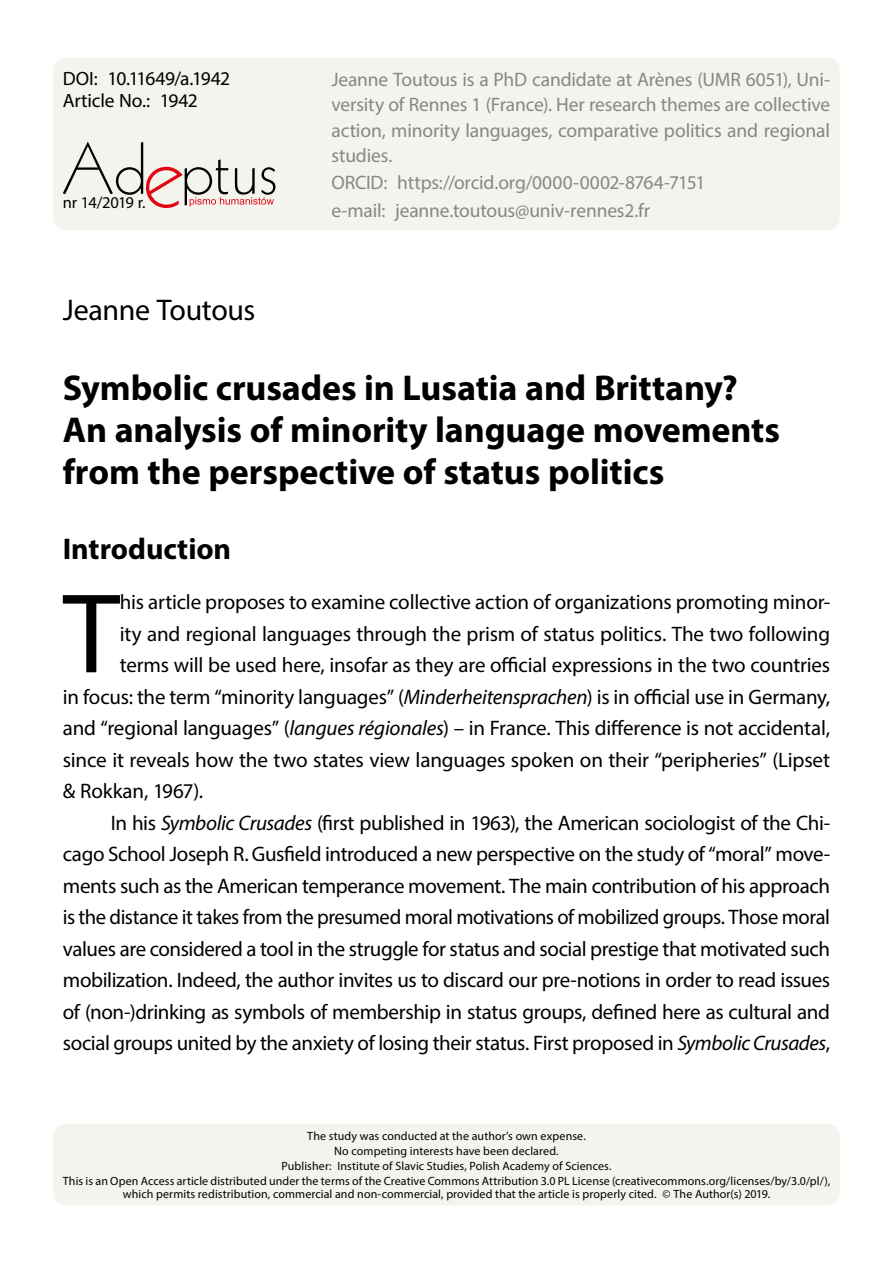
<style>
.page{position:relative;width:893px;height:1263px;background:#fff}
.page>*{position:absolute;margin:0;border:0;box-sizing:border-box;transform-origin:0 0}
.N_ormal_inicjał{font:114.45px "Myriad Pro";color:#000}
.Tytuł_artykułu{font:700 36px/42px "Myriad Pro";letter-spacing:-.005em;color:#000}
.Nazwisko{font:30px "Myriad Pro";letter-spacing:-.01em;color:#000}
.Tytuł_Rozdziału_1{font:700 30px "Myriad Pro";letter-spacing:-.005em;color:#000}
.norm{font:21px/31.5px "Myriad Pro";letter-spacing:-.02em;color:#000;text-align:justify}
.N_ormal_inicjał-2{font:21px "Myriad Pro";letter-spacing:-.01em;color:#000}
.informacje_o_autorze{font:19.5px/25.5px "Myriad Pro";letter-spacing:-.01em;color:#878783;text-align:justify}
.indeks_DOI{font:19.5px "Myriad Pro";color:#000}
.indeks_DOI-2{font:19.35px "Myriad Pro";letter-spacing:-.01em;color:#000}
.numer_wydania{font:16.5px "Myriad Pro";color:#000}
.notka_lioencyjna{font:12px/12.8px "Myriad Pro";letter-spacing:.005em;color:#000;text-align:center}
.s1{font-size:19.35px}
.s2{font-style:italic}
</style>
<div class="page">
<div style="left:53px;top:1124px;width:787px;height:81px;background:#f4f4ef;border-radius:13px"></div>
<div style="left:53px;top:58px;width:787px;height:172px;background:#f4f4ef;border-radius:13px"></div>
<svg style="left:63px;top:142px;width:212px;height:66px"></svg>
<p class="indeks_DOI" style="left:63px;top:66px;width:169px"><span class="s1">DOI:</span> 10.11649/a.1942</p>
<p class="indeks_DOI-2" style="left:63px;top:89px;width:136px">Article No.: 1942</p>
<p class="numer_wydania" style="left:63px;top:192px;width:84px">nr 14/2019 r.</p>
<p class="Nazwisko" style="left:63px;top:291px;width:194px">Jeanne Toutous</p>
<p class="informacje_o_autorze" style="left:331px;top:66px;width:500px">Jeanne Toutous is a PhD candidate at Arènes (UMR 6051), Uni&shy;versity of Rennes 1 (France). Her research themes are collective action, minority languages, comparative politics and regional studies.</p>
<p class="informacje_o_autorze" style="left:331px;top:170px;width:376px">ORCID: https://orcid.org/0000-0002-8764-7151</p>
<p class="informacje_o_autorze" style="left:331px;top:197px;width:320px">e-mail: jeanne.toutous@univ-rennes2.fr</p>
<p class="Tytuł_artykułu" style="left:63px;top:366px;width:719px">Symbolic crusades in Lusatia and Brittany?<br>An analysis of minority language movements from the perspective of status politics</p>
<p class="Tytuł_Rozdziału_1" style="left:63px;top:529px;width:170px">Introduction</p>
<p class="N_ormal_inicjał" style="left:63px;top:563px;width:58px">T</p>
<p class="N_ormal_inicjał-2" style="left:120px;top:589px;width:712px">his article proposes to examine collective action of organizations promoting minor-</p>
<p class="N_ormal_inicjał-2" style="left:120px;top:621px;width:712px">ity and regional languages through the prism of status politics. The two following</p>
<p class="N_ormal_inicjał-2" style="left:120px;top:652px;width:712px">terms will be used here, insofar as they are official expressions in the two countries</p>
<p class="N_ormal_inicjał-2" style="left:63px;top:684px;width:769px">in focus: the term “minority languages” (<span class="s2">Minderheitensprachen</span>) is in official use in Germany,</p>
<p class="N_ormal_inicjał-2" style="left:63px;top:715px;width:769px">and “regional languages” (<span class="s2">langues régionales</span>) – in France. This difference is not accidental,</p>
<p class="N_ormal_inicjał-2" style="left:63px;top:747px;width:769px">since it reveals how the two states view languages spoken on their “peripheries” (Lipset</p>
<p class="N_ormal_inicjał-2" style="left:63px;top:778px;width:142px">&amp; Rokkan, 1967).</p>
<p class="norm" style="left:63px;top:807px;width:769px;text-indent:48px">In his <span class="s2">Symbolic Crusades</span> (first published in 1963), the American sociologist of the Chi&shy;cago School Joseph R. Gusfield introduced a new perspective on the study of “moral” move&shy;ments such as the American temperance movement. The main contribution of his approach is the distance it takes from the presumed moral motivations of mobilized groups. Those moral values are considered a tool in the struggle for status and social prestige that motivated such mobilization. Indeed, the author invites us to discard our pre-notions in order to read issues of (non-)drinking as symbols of membership in status groups, defined here as cultural and social groups united by the anxiety of losing their status. First proposed in <span class="s2">Symbolic Crusades</span>,</p>
<p class="notka_lioencyjna" style="left:307px;top:1130px;width:280px">The study was conducted at the author’s own expense.</p>
<p class="notka_lioencyjna" style="left:334px;top:1145px;width:226px">No competing interests have been declared.</p>
<p class="notka_lioencyjna" style="left:281px;top:1160px;width:332px">Publisher: Institute of Slavic Studies, Polish Academy of Sciences.</p>
<p class="notka_lioencyjna" style="left:63px;top:1174px;width:769px">This is an Open Access article distributed under the terms of the Creative Commons Attribution 3.0 PL License (creativecommons.org/licenses/by/3.0/pl/), which permits redistribution, commercial and non-commercial, provided that the article is properly cited. © The Author(s) 2019.</p>
</div>
